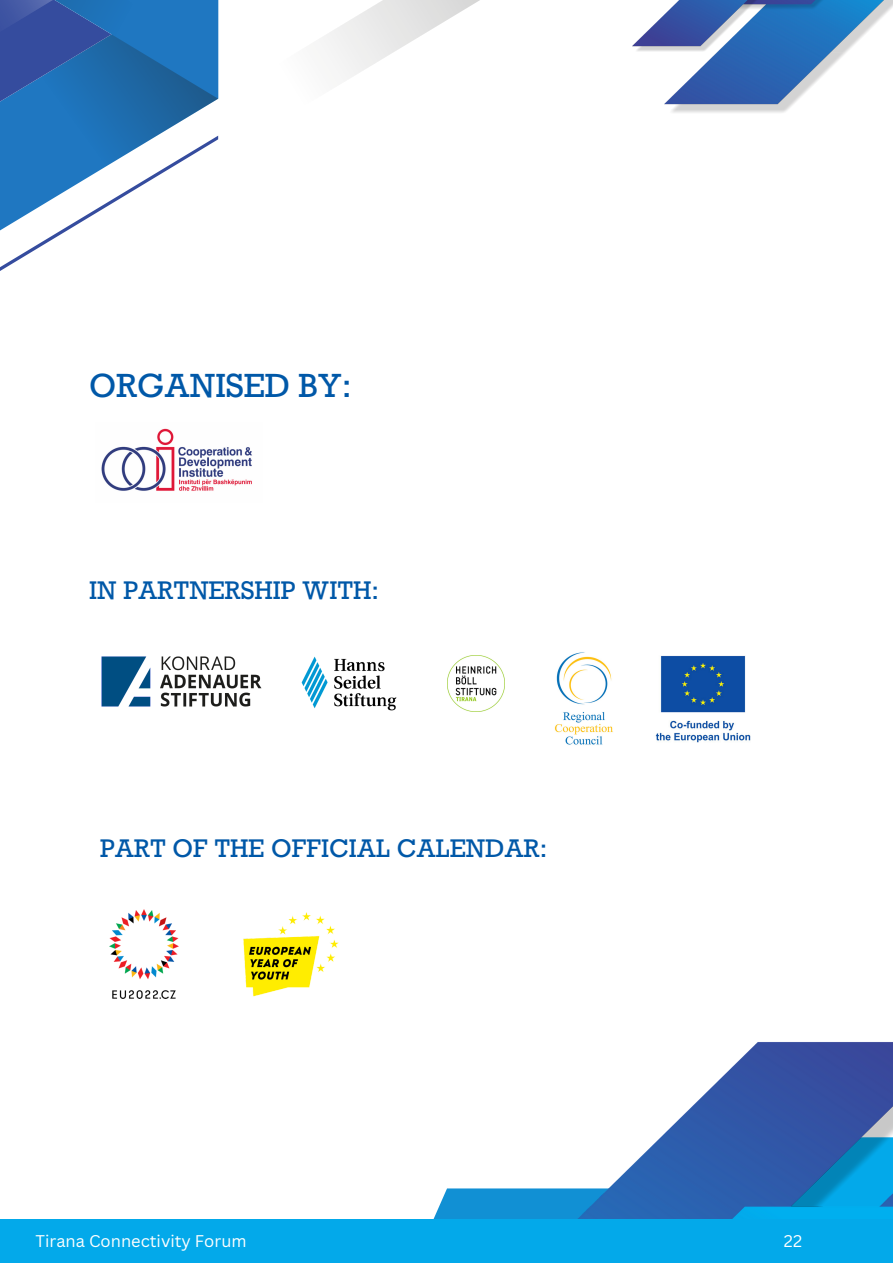
<style>
.page{position:relative;width:893px;height:1264px;background:#fff}
.page>*{position:absolute;margin:0;border:0;box-sizing:border-box;transform-origin:0 0}
.t1{font:31.5px "Rockwell Nova";color:#0058a8}
.t2{font:24px "Rockwell Nova";color:#0058a8}
.t3{font:16.5px "Canva Sans";color:#fff}
</style>
<div class="page">
<img style="left:433px;top:1042px;width:459px;height:177px">
<svg style="left:218px;top:0;width:262px;height:140px"></svg>
<svg style="left:0;top:0;width:218px;height:271px"></svg>
<img style="left:633px;top:0;width:259px;height:113px">
<img style="left:101px;top:428px;width:151px;height:63px">
<img style="left:101px;top:656px;width:161px;height:51px">
<img style="left:301px;top:656px;width:96px;height:55px">
<img style="left:448px;top:655px;width:56px;height:57px">
<img style="left:554px;top:652px;width:59px;height:93px">
<img style="left:655px;top:655px;width:96px;height:88px">
<img style="left:243px;top:912px;width:96px;height:85px">
<img style="left:109px;top:909px;width:70px;height:89px">
<div style="left:0;top:1219px;width:892px;height:43px;background:#03a9ea"></div>
<p class="t1" style="left:89px;top:365px;width:264px">ORGANISED BY:</p>
<p class="t2" style="left:89px;top:574px;width:291px">IN PARTNERSHIP WITH:</p>
<p class="t2" style="left:100px;top:832px;width:448px">PART OF THE OFFICIAL CALENDAR:</p>
<p class="t3" style="left:36px;top:1229px;width:212px">Tirana Connectivity Forum</p>
<p class="t3" style="left:783px;top:1229px;width:20px">22</p>
</div>
